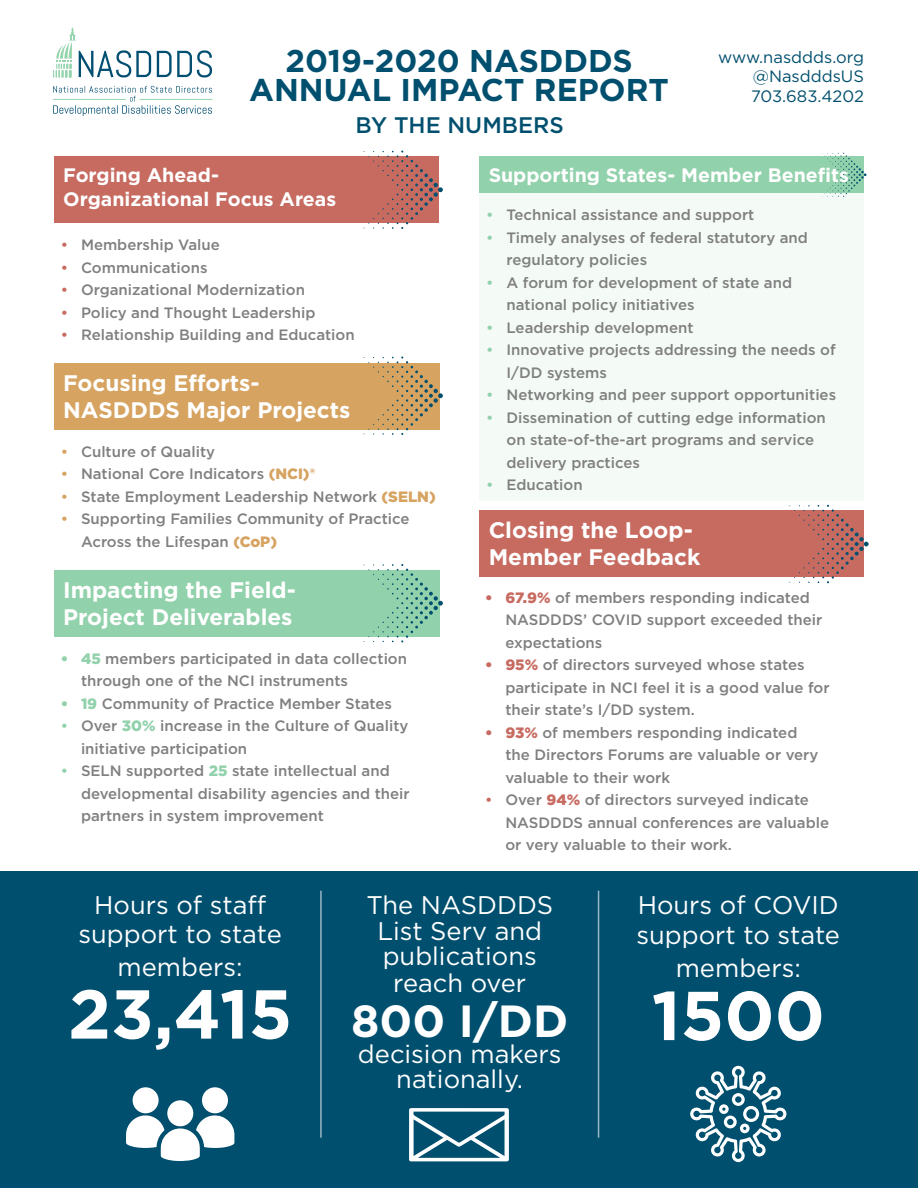
<style>
.page{position:relative;width:918px;height:1188px;background:#fff}
.page>*{position:absolute;margin:0;border:0;box-sizing:border-box;transform-origin:0 0}
.t1{font:700 69px "Gotham";color:#fff}
.t2{font:700 45px "Gotham";color:#fff}
.Graphic_Text{font:700 31.5px "Gotham";color:#004f6e}
.t3{font:25.5px/33px "Gotham";color:#fff;text-align:center}
.t4{font:700 22.5px "Gotham";color:#fff}
.Graphic_Text-2{font:500 22.5px "Gotham";color:#004f6e}
.t5{font:700 19.5px "Gotham";color:#fff}
.Main_paragraph_11_pt{font:16.5px "Gotham";color:#004f6e}
.t6{font:500 15px/22.5px "Gotham";color:#7e7f7e}
.s1{color:#c76b61}
.s2{color:#d6a361}
.s3{font-weight:900;color:#d6a361}
.s4{font-weight:900;color:#91d1ab}
.s5{color:#91d1ab}
.s6{font-weight:900;color:#c76b61}
</style>
<div class="page">
<div style="left:480px;top:190px;width:384px;height:311px;background:#f4faf6"></div>
<div style="left:480px;top:156px;width:384px;height:37px;background:#91d1ab"></div>
<div style="left:55px;top:156px;width:384px;height:67px;background:#c76b61"></div>
<div style="left:54px;top:363px;width:385px;height:67px;background:#d6a361"></div>
<div style="left:54px;top:570px;width:385px;height:67px;background:#91d1ab"></div>
<div style="left:480px;top:510px;width:384px;height:67px;background:#c76b61"></div>
<div style="left:0;top:872px;width:918px;height:316px;background:#004f6e"></div>
<svg style="left:364px;top:151px;width:79px;height:78px"></svg>
<svg style="left:364px;top:357px;width:79px;height:78px"></svg>
<svg style="left:789px;top:505px;width:80px;height:78px"></svg>
<svg style="left:822px;top:153px;width:44px;height:44px"></svg>
<svg style="left:364px;top:564px;width:79px;height:78px"></svg>
<hr style="left:320px;top:891px;width:2px;height:247px;background:#fff">
<hr style="left:598px;top:891px;width:1px;height:247px;background:#fff">
<svg style="left:126px;top:1115px;width:108px;height:46px"></svg>
<div style="left:133px;top:1087px;width:26px;height:26px;background:#fff;border-radius:50%"></div>
<div style="left:202px;top:1087px;width:26px;height:26px;background:#fff;border-radius:50%"></div>
<div style="left:167px;top:1100px;width:26px;height:26px;background:#fff;border-radius:50%"></div>
<svg style="left:409px;top:1108px;width:100px;height:53px"></svg>
<svg style="left:690px;top:1065px;width:97px;height:97px"></svg>
<svg style="left:53px;top:86px;width:159px;height:30px"></svg>
<hr style="left:53px;top:99px;width:72px;height:1px;background:#95d4ad">
<hr style="left:140px;top:99px;width:72px;height:1px;background:#95d4ad">
<svg style="left:53px;top:28px;width:159px;height:49px"></svg>
<p class="Graphic_Text" style="left:285px;top:40px;width:349px">2019-2020 NASDDDS</p>
<p class="Graphic_Text" style="left:249px;top:69px;width:421px">ANNUAL IMPACT REPORT</p>
<p class="Graphic_Text-2" style="left:356px;top:110px;width:210px">BY THE NUMBERS</p>
<p class="Main_paragraph_11_pt" style="left:718px;top:46px;width:147px">www.nasddds.org</p>
<p class="Main_paragraph_11_pt" style="left:753px;top:66px;width:113px">@NasdddsUS</p>
<p class="Main_paragraph_11_pt" style="left:751px;top:85px;width:114px">703.683.4202</p>
<p class="t5" style="left:63px;top:162px;width:157px">Forging Ahead-</p>
<p class="t5" style="left:63px;top:186px;width:274px">Organizational Focus Areas</p>
<p class="t6" style="left:61px;top:234px;width:161px"><span class="s1">•</span> Membership Value</p>
<p class="t6" style="left:61px;top:256px;width:148px"><span class="s1">•</span> Communications</p>
<p class="t6" style="left:61px;top:279px;width:246px"><span class="s1">•</span> Organizational Modernization</p>
<p class="t6" style="left:61px;top:301px;width:256px"><span class="s1">•</span> Policy and Thought Leadership</p>
<p class="t6" style="left:61px;top:324px;width:295px"><span class="s1">•</span> Relationship Building and Education</p>
<p class="t4" style="left:63px;top:368px;width:198px">Focusing Efforts-</p>
<p class="t4" style="left:63px;top:395px;width:289px">NASDDDS Major Projects</p>
<p class="t6" style="left:61px;top:440px;width:156px"><span class="s2">•</span> Culture of Quality</p>
<p class="t6" style="left:61px;top:462px;width:256px"><span class="s2">•</span> National Core Indicators <span class="s3">(NCI)®</span></p>
<p class="t6" style="left:61px;top:485px;width:377px"><span class="s2">•</span> State Employment Leadership Network <span class="s3">(SELN)</span></p>
<p class="t6" style="left:81px;top:507px;width:330px;text-indent:-20px"><span class="s2">•</span> Supporting Families Community of Practice<br>Across the Lifespan <span class="s3">(CoP)</span></p>
<p class="t4" style="left:63px;top:575px;width:234px">Impacting the Field-</p>
<p class="t4" style="left:63px;top:602px;width:231px">Project Deliverables</p>
<p class="t6" style="left:81px;top:647px;width:328px;text-indent:-20px"><span class="s4">• 45</span> members participated in data collection through one of the NCI instruments</p>
<p class="t6" style="left:61px;top:692px;width:333px"><span class="s4">• 19</span> Community of Practice Member States</p>
<p class="t6" style="left:81px;top:714px;width:329px;text-indent:-20px"><span class="s5">•</span> Over <span class="s4">30%</span> increase in the Culture of Quality initiative participation</p>
<p class="t6" style="left:81px;top:759px;width:330px;text-indent:-20px"><span class="s5">•</span> SELN supported <span class="s4">25</span> state intellectual and developmental disability agencies and their partners in system improvement</p>
<p class="t5" style="left:489px;top:162px;width:362px">Supporting States- Member Benefits</p>
<p class="t6" style="left:486px;top:204px;width:270px"><span class="s5">•</span> Technical assistance and support</p>
<p class="t6" style="left:507px;top:226px;width:303px;text-indent:-20px"><span class="s5">•</span> Timely analyses of federal statutory and regulatory policies</p>
<p class="t6" style="left:507px;top:271px;width:287px;text-indent:-20px"><span class="s5">•</span> A forum for development of state and national policy initiatives</p>
<p class="t6" style="left:486px;top:316px;width:209px"><span class="s5">•</span> Leadership development</p>
<p class="t6" style="left:507px;top:339px;width:331px;text-indent:-20px"><span class="s5">•</span> Innovative projects addressing the needs of<br>I/DD systems</p>
<p class="t6" style="left:486px;top:384px;width:351px"><span class="s5">•</span> Networking and peer support opportunities</p>
<p class="t6" style="left:507px;top:406px;width:321px;text-indent:-20px"><span class="s5">•</span> Dissemination of cutting edge information on state-of-the-art programs and service delivery practices</p>
<p class="t6" style="left:486px;top:474px;width:98px"><span class="s5">•</span> Education</p>
<p class="t4" style="left:489px;top:516px;width:206px">Closing the Loop-</p>
<p class="t4" style="left:489px;top:543px;width:213px">Member Feedback</p>
<p class="t6" style="left:505px;top:586px;width:318px;text-indent:-20px"><span class="s6">• 67.9%</span> of members responding indicated<br>NASDDDS’ COVID support exceeded their expectations</p>
<p class="t6" style="left:505px;top:653px;width:326px;text-indent:-20px"><span class="s6">• 95%</span> of directors surveyed whose states participate in NCI feel it is a good value for their state’s I/DD system.</p>
<p class="t6" style="left:505px;top:721px;width:314px;text-indent:-20px"><span class="s6">• 93%</span> of members responding indicated the Directors Forums are valuable or very valuable to their work</p>
<p class="t6" style="left:505px;top:788px;width:325px;text-indent:-20px"><span class="s1">•</span> Over <span class="s6">94%</span> of directors surveyed indicate<br>NASDDDS annual conferences are valuable or very valuable to their work.</p>
<p class="t3" style="left:94px;top:888px;width:173px">Hours of staff</p>
<p class="t3" style="left:78px;top:917px;width:205px">support to state members:</p>
<p class="t1" style="left:68px;top:968px;width:226px">23,415</p>
<p class="t3" style="left:366px;top:888px;width:188px">The NASDDDS</p>
<p class="t3" style="left:377px;top:914px;width:166px">List Serv and</p>
<p class="t3" style="left:383px;top:939px;width:156px">publications</p>
<p class="t3" style="left:393px;top:966px;width:134px">reach over</p>
<p class="t2" style="left:351px;top:991px;width:218px">800 I/DD</p>
<p class="t3" style="left:358px;top:1037px;width:205px">decision makers</p>
<p class="t3" style="left:396px;top:1062px;width:128px">nationally.</p>
<p class="t3" style="left:637px;top:890px;width:205px;line-height:30px;text-align:left">Hours of COVID support to state</p>
<p class="t3" style="left:676px;top:951px;width:127px">members:</p>
<p class="t1" style="left:652px;top:970px;width:175px">1500</p>
</div>
